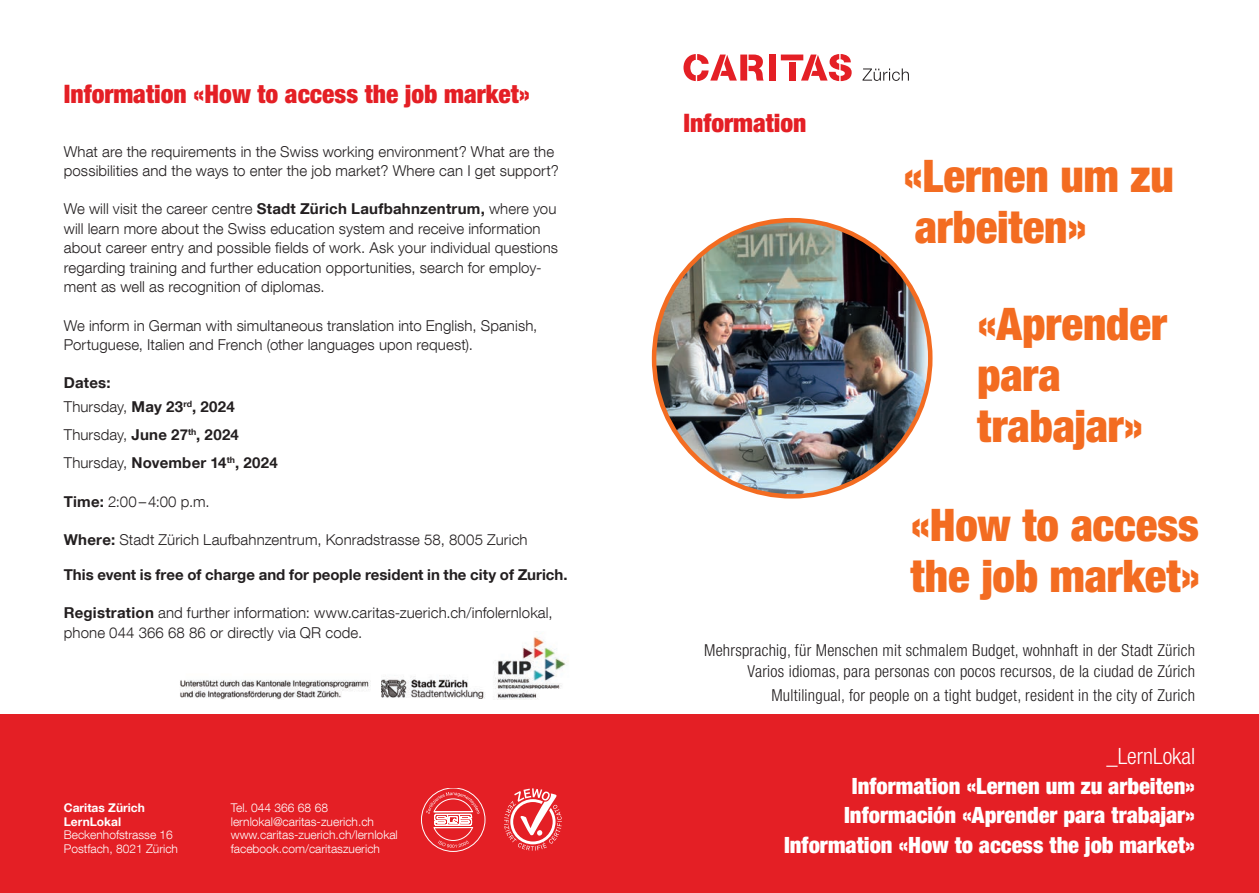
<style>
.page{position:relative;width:1259px;height:893px;background:#fff}
.page>*{position:absolute;margin:0;border:0;box-sizing:border-box;transform-origin:0 0}
.t1{font:900 condensed 45px/51px "Helvetica Neue LT Pro";letter-spacing:-.005em;color:#f36c21}
.t2{font:900 condensed 25.5px "Helvetica Neue LT Pro";color:#e41f25}
.t3{font:900 condensed 22.5px/29.7px "Helvetica Neue LT Pro";color:#fff;text-align:right}
.t4{font:300 condensed 16.5px/21.8px "Helvetica Neue LT Std";letter-spacing:.015em;color:#231f20;text-align:right}
.t5{font:300 15px/19.5px "Helvetica Neue LT Com";letter-spacing:.01em;color:#231f20}
.t6{font:700 15px/23.7px "Helvetica Neue LT Com";letter-spacing:.005em;color:#231f20}
.t7{font:300 12px/13.5px "Helvetica Neue LT Com";color:#fff}
.t8{font:700 12px/13.5px "Helvetica Neue LT Com";color:#fff}
.s1{font-weight:700}
.s2{font-weight:300}
</style>
<div class="page">
<img style="left:654px;top:220px;width:276px;height:276px;border-radius:138px">
<div style="left:0;top:715px;width:1259px;height:178px;background:#e41f25"></div>
<svg style="left:862px;top:68px;width:47px;height:13px"></svg>
<div style="left:769px;top:55px;width:7px;height:26px;background:#e41f25"></div>
<svg style="left:683px;top:54px;width:80px;height:27px"></svg>
<svg style="left:781px;top:54px;width:70px;height:27px"></svg>
<svg style="left:504px;top:788px;width:58px;height:63px"></svg>
<div style="left:421px;top:788px;width:64px;height:64px;border:1px solid #fff;border-radius:50%"></div>
<svg style="left:426px;top:792px;width:53px;height:56px"></svg>
<img style="left:495px;top:636px;width:74px;height:63px">
<img style="left:381px;top:676px;width:104px;height:22px">
<img style="left:180px;top:680px;width:191px;height:20px">
<h2 class="t2" style="left:64px;top:78px;width:468px">Information «How to access the job market»</h2>
<p class="t5" style="left:64px;top:141px;width:496px">What are the requirements in the Swiss working environment? What are the possibilities and the ways to enter the job market? Where can I get support?</p>
<p class="t5" style="left:64px;top:199px;width:496px">We will visit the career centre <span class="s1">Stadt Zürich Laufbahnzentrum,</span> where you will learn more about the Swiss education system and receive information about career entry and possible fields of work. Ask your individual questions regarding training and further education opportunities, search for employ&shy;ment as well as recognition of diplomas.</p>
<p class="t5" style="left:64px;top:315px;width:475px">We inform in German with simultaneous translation into English, Spanish,<br>Portuguese, Italien and French (other languages upon request).</p>
<p class="t6" style="left:64px;top:371px;width:172px">Dates:<br><span class="s2">Thursday,</span> May 23<sup>rd</sup>, 2024</p>
<p class="t6" style="left:64px;top:420px;width:215px;line-height:28px"><span class="s2">Thursday,</span> June 27<sup>th</sup>, 2024<br><span class="s2">Thursday,</span> November 14<sup>th</sup>, 2024</p>
<p class="t5" style="left:64px;top:491px;width:147px"><span class="s1">Time:</span> 2:00–4:00 p.m.</p>
<p class="t5" style="left:64px;top:529px;width:465px"><span class="s1">Where:</span> Stadt Zürich Laufbahnzentrum, Konradstrasse 58, 8005 Zurich</p>
<p class="t6" style="left:64px;top:562px;width:505px">This event is free of charge and for people resident in the city of Zurich.</p>
<p class="t5" style="left:64px;top:603px;width:490px"><span class="s1">Registration</span> and further information: www.caritas-zuerich.ch/infolernlokal, phone 044 366 68 86 or directly via QR code.</p>
<p class="t8" style="left:64px;top:801px;width:83px">Caritas Zürich<br>LernLokal</p>
<p class="t7" style="left:64px;top:828px;width:116px">Beckenhofstrasse 16<br>Postfach, 8021 Zürich</p>
<p class="t7" style="left:231px;top:801px;width:168px">Tel. 044 366 68 68 lernlokal@caritas-zuerich.ch www.caritas-zuerich.ch/lernlokal facebook.com/caritaszuerich</p>
<h2 class="t2" style="left:683px;top:107px;width:124px">Information</h2>
<h1 class="t1" style="left:903px;top:150px;width:272px">«Lernen um zu arbeiten»</h1>
<h1 class="t1" style="left:977px;top:298px;width:191px">«Aprender para trabajar»</h1>
<h1 class="t1" style="left:910px;top:499px;width:291px">«How to access the job market»</h1>
<p class="t4" style="left:704px;top:639px;width:492px">Mehrsprachig, für Menschen mit schmalem Budget, wohnhaft in der Stadt Zürich<br>Varios idiomas, para personas con pocos recursos, de la ciudad de Zúrich</p>
<p class="t4" style="left:771px;top:684px;width:425px">Multilingual, for people on a tight budget, resident in the city of Zurich</p>
<h3 class="t3" style="left:784px;top:741px;width:413px">_<span class="s2">LernLokal<br></span>Information «Lernen um zu arbeiten»<br>Información «Aprender para trabajar»<br>Information «How to access the job market»</h3>
</div>
